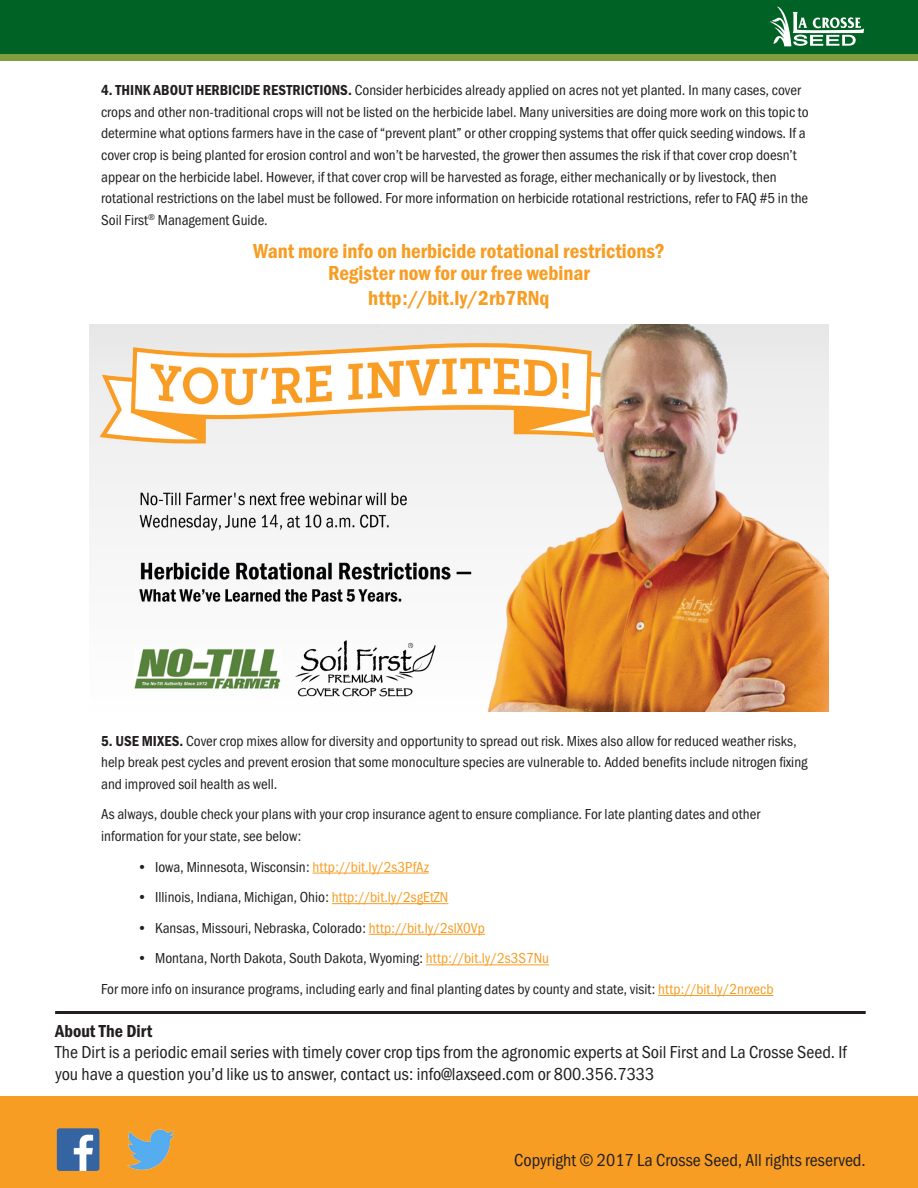
<style>
.page{position:relative;width:918px;height:1188px;background:#fff}
.page>*{position:absolute;margin:0;border:0;box-sizing:border-box;transform-origin:0 0}
.t1{font:21px/21.6px "Franklin Gothic URW Con Dem";color:#f89d23;text-align:center}
.t2{font:18px/21.6px "Franklin Gothic URW Con Boo";color:#231f20}
.t3{font:15px/21.6px "Franklin Gothic URW Con Boo";color:#231f20}
.s1{font-family:"Franklin Gothic URW Con Dem"}
.s2{color:#f89d23}
</style>
<div class="page">
<div style="left:0;top:0;width:918px;height:61px;background:#829d3e"></div>
<div style="left:0;top:1097px;width:918px;height:91px;background:#f89d23"></div>
<div style="left:0;top:0;width:918px;height:53px;background:#006224"></div>
<hr style="left:55px;top:1011px;width:811px;height:3px;background:#231f20">
<img style="left:57px;top:1128px;width:42px;height:43px">
<img style="left:127px;top:1129px;width:47px;height:41px">
<svg style="left:770px;top:7px;width:94px;height:39px"></svg>
<hr style="left:313px;top:873px;width:116px;height:1px;background:#f89d23">
<hr style="left:332px;top:903px;width:116px;height:1px;background:#f89d23">
<hr style="left:369px;top:934px;width:116px;height:1px;background:#f89d23">
<hr style="left:426px;top:964px;width:123px;height:1px;background:#f89d23">
<hr style="left:658px;top:995px;width:116px;height:1px;background:#f89d23">
<img style="left:89px;top:325px;width:740px;height:386px">
<p class="t3" style="left:101px;top:79px;width:709px"><span class="s1">4. THINK ABOUT HERBICIDE RESTRICTIONS.</span> Consider herbicides already applied on acres not yet planted. In many cases, cover crops and other non-traditional crops will not be listed on the herbicide label. Many universities are doing more work on this topic to determine what options farmers have in the case of “prevent plant” or other cropping systems that offer quick seeding windows. If a cover crop is being planted for erosion control and won’t be harvested, the grower then assumes the risk if that cover crop doesn’t appear on the herbicide label. However, if that cover crop will be harvested as forage, either mechanically or by livestock, then rotational restrictions on the label must be followed. For more information on herbicide rotational restrictions, refer to FAQ #5 in the Soil First<sup>®</sup> Management Guide.</p>
<p class="t1" style="left:253px;top:240px;width:413px">Want more info on herbicide rotational restrictions?<br>Register now for our free webinar</p>
<p class="t1" style="left:368px;top:286px;width:183px">http://bit.ly/2rb7RNq</p>
<p class="t3" style="left:101px;top:730px;width:708px"><span class="s1">5. USE MIXES.</span> Cover crop mixes allow for diversity and opportunity to spread out risk. Mixes also allow for reduced weather risks, help break pest cycles and prevent erosion that some monoculture species are vulnerable to. Added benefits include nitrogen fixing and improved soil health as well.</p>
<p class="t3" style="left:101px;top:803px;width:661px">As always, double check your plans with your crop insurance agent to ensure compliance. For late planting dates and other information for your state, see below:</p>
<p class="t3" style="left:137px;top:856px;width:293px">• Iowa, Minnesota, Wisconsin: <span class="s2">http://bit.ly/2s3PfAz</span></p>
<p class="t3" style="left:137px;top:886px;width:313px">• Illinois, Indiana, Michigan, Ohio: <span class="s2">http://bit.ly/2sgEtZN</span></p>
<p class="t3" style="left:137px;top:917px;width:349px">• Kansas, Missouri, Nebraska, Colorado: <span class="s2">http://bit.ly/2slX0Vp</span></p>
<p class="t3" style="left:137px;top:947px;width:413px">• Montana, North Dakota, South Dakota, Wyoming: <span class="s2">http://bit.ly/2s3S7Nu</span></p>
<p class="t3" style="left:101px;top:978px;width:674px">For more info on insurance programs, including early and final planting dates by county and state, visit: <span class="s2">http://bit.ly/2nrxecb</span></p>
<p class="t2" style="left:55px;top:1020px;width:793px"><span class="s1">About The Dirt<br></span>The Dirt is a periodic email series with timely cover crop tips from the agronomic experts at Soil First and La Crosse Seed. If you have a question you’d like us to answer, contact us: info@laxseed.com or 800.356.7333</p>
<p class="t2" style="left:514px;top:1149px;width:353px">Copyright © 2017 La Crosse Seed, All rights reserved.</p>
</div>
